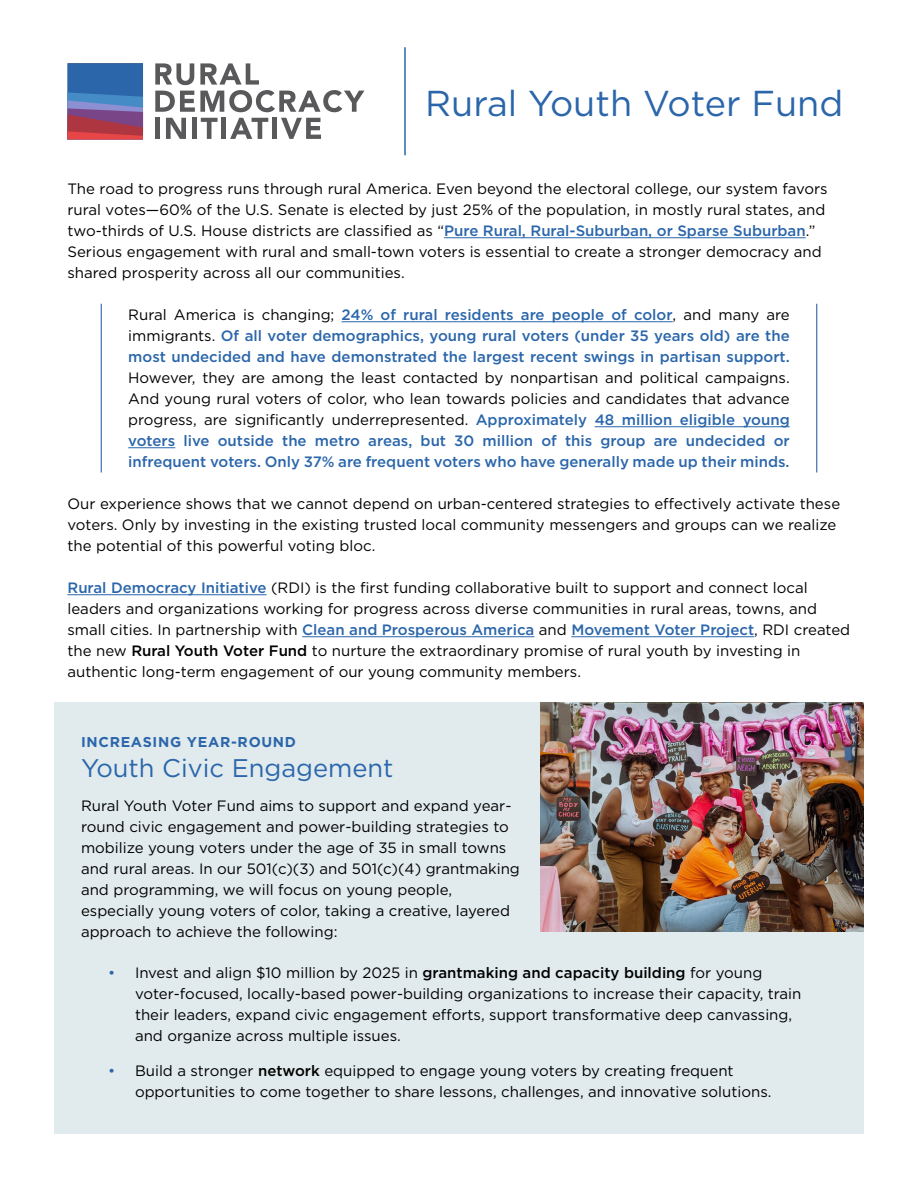
<style>
.page{position:relative;width:918px;height:1188px;background:#fff}
.page>*{position:absolute;margin:0;border:0;box-sizing:border-box;transform-origin:0 0}
.t1{font:36px "Gotham";color:#2b66ab}
.t2{font:25.5px "Gotham";color:#2b66ab}
.t3{font:15px/21px "Gotham";color:#000}
.t4{font:500 15px/21px "Gotham";color:#2b66ab;text-align:justify}
.t5{font:700 14.25px "Gotham";letter-spacing:.05em;color:#2b66ab}
.s1{font-weight:500;color:#2b66ab}
.s2{font-weight:400;color:#000}
.s3{font-weight:500}
.s4{color:#2b66ab}
</style>
<div class="page">
<div style="left:54px;top:702px;width:810px;height:432px;background:#e1ebed"></div>
<hr style="left:444px;top:237px;width:362px;height:1px;background:#2b66ab">
<hr style="left:342px;top:321px;width:331px;height:1px;background:#2b66ab">
<hr style="left:595px;top:426px;width:195px;height:1px;background:#2b66ab">
<hr style="left:128px;top:447px;width:47px;height:1px;background:#2b66ab">
<hr style="left:68px;top:594px;width:199px;height:1px;background:#2b66ab">
<hr style="left:302px;top:636px;width:232px;height:1px;background:#2b66ab">
<hr style="left:571px;top:636px;width:183px;height:1px;background:#2b66ab">
<svg style="left:67px;top:63px;width:76px;height:76px;background:#645f93"></svg>
<svg style="left:155px;top:63px;width:210px;height:49px"></svg>
<div style="left:155px;top:118px;width:5px;height:21px;background:#59595c"></div>
<svg style="left:166px;top:118px;width:20px;height:21px"></svg>
<div style="left:192px;top:118px;width:5px;height:21px;background:#59595c"></div>
<svg style="left:201px;top:118px;width:17px;height:21px"></svg>
<hr style="left:222px;top:118px;width:4px;height:21px;background:#59595c">
<svg style="left:230px;top:118px;width:38px;height:21px"></svg>
<div style="left:272px;top:118px;width:5px;height:21px;background:#59595c"></div>
<svg style="left:281px;top:118px;width:40px;height:21px"></svg>
<img style="left:540px;top:702px;width:324px;height:230px">
<hr style="left:404px;top:47px;width:2px;height:108px;background:#2b66ab">
<hr style="left:101px;top:304px;width:1px;height:168px;background:#2b66ab">
<hr style="left:816px;top:304px;width:1px;height:168px;background:#2b66ab">
<h1 class="t1" style="left:425px;top:80px;width:420px">Rural Youth Voter Fund</h1>
<p class="t3" style="left:68px;top:178px;width:762px">The road to progress runs through rural America. Even beyond the electoral college, our system favors rural votes—60% of the U.S. Senate is elected by just 25% of the population, in mostly rural states, and two-thirds of U.S. House districts are classified as “<span class="s1">Pure Rural, Rural-Suburban, or Sparse Suburban</span>.” Serious engagement with rural and small-town voters is essential to create a stronger democracy and shared prosperity across all our communities.</p>
<p class="t4" style="left:128px;top:304px;width:663px"><span class="s2">Rural America is changing;</span> 24% of rural residents are people of color<span class="s2">, and many are immigrants.</span> Of all voter demographics, young rural voters (under 35 years old) are the most undecided and have demonstrated the largest recent swings in partisan support.</p>
<p class="t3" style="left:128px;top:367px;width:663px;text-align:justify">However, they are among the least contacted by nonpartisan and political campaigns.<br>And young rural voters of color, who lean towards policies and candidates that advance progress, are significantly underrepresented. <span class="s1">Approximately 48 million eligible young voters live outside the metro areas, but 30 million of this group are undecided or infrequent voters. Only 37% are frequent voters who have generally made up their minds.</span></p>
<p class="t3" style="left:67px;top:493px;width:774px">Our experience shows that we cannot depend on urban-centered strategies to effectively activate these voters. Only by investing in the existing trusted local community messengers and groups can we realize the potential of this powerful voting bloc.</p>
<p class="t3" style="left:67px;top:577px;width:784px"><span class="s1">Rural Democracy Initiative</span> (RDI) is the first funding collaborative built to support and connect local leaders and organizations working for progress across diverse communities in rural areas, towns, and small cities. In partnership with <span class="s1">Clean and Prosperous America</span> and <span class="s1">Movement Voter Project</span>, RDI created the new <span class="s3">Rural Youth Voter Fund</span> to nurture the extraordinary promise of rural youth by investing in authentic long-term engagement of our young community members.</p>
<p class="t5" style="left:81px;top:733px;width:217px">INCREASING YEAR-ROUND</p>
<h2 class="t2" style="left:81px;top:751px;width:314px">Youth Civic Engagement</h2>
<p class="t3" style="left:81px;top:795px;width:440px">Rural Youth Voter Fund aims to support and expand year&shy;round civic engagement and power-building strategies to mobilize young voters under the age of 35 in small towns and rural areas. In our 501(c)(3) and 501(c)(4) grantmaking and programming, we will focus on young people, especially young voters of color, taking a creative, layered approach to achieve the following:</p>
<p class="t3" style="left:135px;top:962px;width:668px;text-indent:-27px"><span class="s4">•</span> Invest and align $10 million by 2025 in <span class="s3">grantmaking and capacity building</span> for young voter-focused, locally-based power-building organizations to increase their capacity, train their leaders, expand civic engagement efforts, support transformative deep canvassing, and organize across multiple issues.</p>
<p class="t3" style="left:135px;top:1060px;width:638px;text-indent:-27px"><span class="s4">•</span> Build a stronger <span class="s3">network</span> equipped to engage young voters by creating frequent opportunities to come together to share lessons, challenges, and innovative solutions.</p>
</div>
